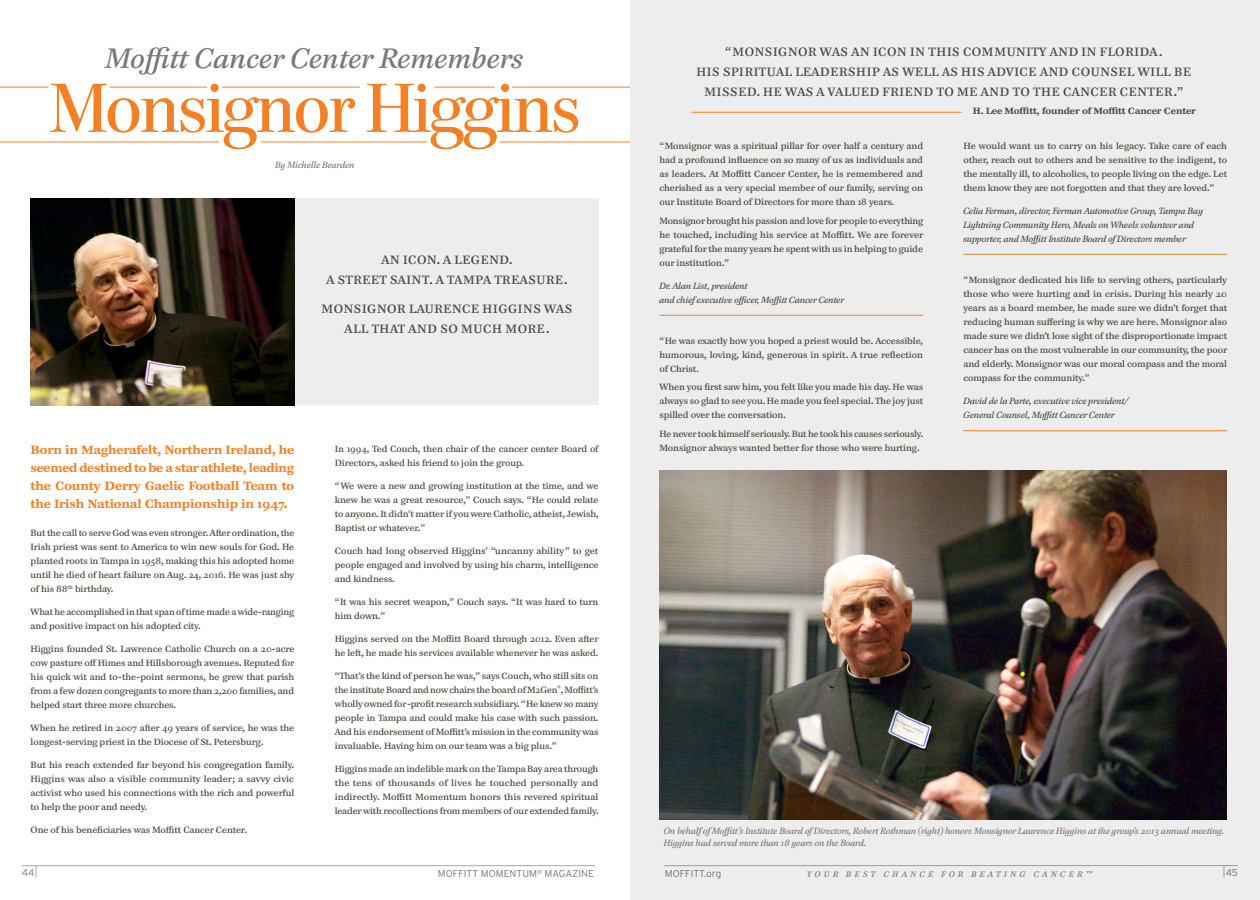
<style>
.page{position:relative;width:1260px;height:900px;background:#fff}
.page>*{position:absolute;margin:0;border:0;box-sizing:border-box;transform-origin:0 0}
.Body_Copy{font:69px "Paperback 96";letter-spacing:-.02em;color:#f48026}
.Body_Copy-2{font:italic 28px "Paperback 12";letter-spacing:.01em;color:#76787b}
.Body_Copy-3{font:12px/20px "Paperback 9";letter-spacing:.05em;color:#4c4a3f;text-align:center}
.Body_Copy-4{font:700 12px/18px "Paperback 9";letter-spacing:-.01em;color:#f48026;text-align:justify}
.t1{font:300 10px "Interstate";color:#76787b}
.Body_Copy-5{font:9px/14px "Paperback 9";letter-spacing:-.01em;color:#4c4a3f;text-align:justify}
.Body_Copy-6{font:italic 9px/14px "Paperback 12";letter-spacing:-.01em;color:#4c4a3f}
.Body_Copy-7{font:italic 9px/12px "Paperback 12";letter-spacing:-.01em;color:#76787b}
.Body_Copy-8{font:9px/14px "Paperback 9";letter-spacing:-.03em;color:#4c4a3f}
.Body_Copy-9{font:700 9px "Paperback 9";letter-spacing:-.01em;color:#4c4a3f}
.t2{font:italic 8px "Paperback 12";letter-spacing:.42em;color:#76787b}
</style>
<div class="page">
<hr style="left:22px;top:865px;width:573px;height:1px;background:#a8a9ad">
<div style="left:630px;top:0;width:630px;height:900px;background:#ededed"></div>
<div style="left:190px;top:199px;width:408px;height:206px;background:#ededed"></div>
<img style="left:31px;top:199px;width:263px;height:206px">
<hr style="left:0;top:142px;width:219px;height:1px;background:#f48026">
<hr style="left:261px;top:142px;width:166px;height:1px;background:#f48026">
<hr style="left:500px;top:142px;width:130px;height:1px;background:#f48026">
<hr style="left:109px;top:87px;width:98px;height:1px;background:#f48026">
<hr style="left:222px;top:87px;width:138px;height:1px;background:#f48026">
<hr style="left:434px;top:87px;width:61px;height:1px;background:#f48026">
<hr style="left:512px;top:87px;width:118px;height:1px;background:#f48026">
<hr style="left:0;top:87px;width:48px;height:1px;background:#f48026">
<hr style="left:660px;top:315px;width:263px;height:1px;background:#f48026">
<hr style="left:963px;top:254px;width:264px;height:1px;background:#f48026">
<hr style="left:963px;top:430px;width:264px;height:1px;background:#f48026">
<img style="left:660px;top:471px;width:566px;height:348px">
<hr style="left:692px;top:112px;width:270px;height:1px;background:#f48026">
<p class="Body_Copy-2" style="left:106px;top:41px;width:420px">Moffitt Cancer Center Remembers</p>
<p class="Body_Copy" style="left:50px;top:70px;width:532px">Monsignor Higgins</p>
<p class="Body_Copy-7" style="left:275px;top:159px;width:81px">By Michelle Bearden</p>
<p class="Body_Copy-3" style="left:326px;top:250px;width:243px">AN ICON. A LEGEND.<br>A STREET SAINT. A TAMPA TREASURE.</p>
<p class="Body_Copy-3" style="left:321px;top:299px;width:252px">MONSIGNOR LAURENCE HIGGINS WAS<br>ALL THAT AND SO MUCH MORE.</p>
<p class="Body_Copy-4" style="left:31px;top:441px;width:265px">Born in Magherafelt, Northern Ireland, he seemed destined to be a star athlete, leading the County Derry Gaelic Football Team to the Irish National Championship in 1947.</p>
<p class="Body_Copy-5" style="left:31px;top:526px;width:265px">But the call to serve God was even stronger. After ordination, the Irish priest was sent to America to win new souls for God. He planted roots in Tampa in 1958, making this his adopted home until he died of heart failure on Aug. 24, 2016. He was just shy of his 88<sup>th</sup> birthday.</p>
<p class="Body_Copy-5" style="left:31px;top:605px;width:265px">What he accomplished in that span of time made a wide-ranging and positive impact on his adopted city.</p>
<p class="Body_Copy-5" style="left:31px;top:642px;width:265px">Higgins founded St. Lawrence Catholic Church on a 20-acre cow pasture off Himes and Hillsborough avenues. Reputed for his quick wit and to-the-point sermons, he grew that parish from a few dozen congregants to more than 2,200 families, and helped start three more churches.</p>
<p class="Body_Copy-5" style="left:31px;top:721px;width:265px">When he retired in 2007 after 49 years of service, he was the longest-serving priest in the Diocese of St. Petersburg.</p>
<p class="Body_Copy-5" style="left:31px;top:758px;width:265px">But his reach extended far beyond his congregation family.<br>Higgins was also a visible community leader; a savvy civic activist who used his connections with the rich and powerful to help the poor and needy.</p>
<p class="Body_Copy-5" style="left:31px;top:823px;width:218px">One of his beneficiaries was Moffitt Cancer Center.</p>
<p class="Body_Copy-5" style="left:335px;top:442px;width:266px">In 1994, Ted Couch, then chair of the cancer center Board of<br>Directors, asked his friend to join the group.</p>
<p class="Body_Copy-5" style="left:335px;top:479px;width:265px">“ We were a new and growing institution at the time, and we knew he was a great resource,” Couch says. “He could relate to anyone. It didn’t matter if you were Catholic, atheist, Jewish, Baptist or whatever.”</p>
<p class="Body_Copy-5" style="left:335px;top:544px;width:265px">Couch had long observed Higgins’ “uncanny ability” to get people engaged and involved by using his charm, intelligence and kindness.</p>
<p class="Body_Copy-5" style="left:335px;top:595px;width:265px">“It was his secret weapon,” Couch says. “It was hard to turn him down.”</p>
<p class="Body_Copy-5" style="left:335px;top:632px;width:265px">Higgins served on the Moffitt Board through 2012. Even after he left, he made his services available whenever he was asked.</p>
<p class="Body_Copy-5" style="left:335px;top:669px;width:265px">“That’s the kind of person he was,” says Couch, who still sits on the institute Board and now chairs the board of M2Gen<sup>®</sup>, Moffitt’s wholly owned for-profit research subsidiary. “He knew so many people in Tampa and could make his case with such passion.<br>And his endorsement of Moffitt’s mission in the community was invaluable. Having him on our team was a big plus.”</p>
<p class="Body_Copy-5" style="left:335px;top:762px;width:265px">Higgins made an indelible mark on the Tampa Bay area through the tens of thousands of lives he touched personally and indirectly. Moffitt Momentum honors this revered spiritual leader with recollections from members of our extended family.</p>
<p class="Body_Copy-3" style="left:696px;top:42px;width:496px">“MONSIGNOR WAS AN ICON IN THIS COMMUNITY AND IN FLORIDA.<br>HIS SPIRITUAL LEADERSHIP AS WELL AS HIS ADVICE AND COUNSEL WILL BE<br>MISSED. HE WAS A VALUED FRIEND TO ME AND TO THE CANCER CENTER.”</p>
<p class="Body_Copy-9" style="left:973px;top:105px;width:224px">H. Lee Moffitt, founder of Moffitt Cancer Center</p>
<p class="Body_Copy-5" style="left:660px;top:139px;width:265px">“Monsignor was a spiritual pillar for over half a century and had a profound influence on so many of us as individuals and as leaders. At Moffitt Cancer Center, he is remembered and cherished as a very special member of our family, serving on our Institute Board of Directors for more than 18 years.</p>
<p class="Body_Copy-5" style="left:660px;top:213px;width:265px">Monsignor brought his passion and love for people to everything he touched, including his service at Moffitt. We are forever grateful for the many years he spent with us in helping to guide our institution.”</p>
<p class="Body_Copy-6" style="left:660px;top:279px;width:186px">Dr. Alan List, president<br>and chief executive officer, Moffitt Cancer Center</p>
<p class="Body_Copy-5" style="left:660px;top:333px;width:265px">“He was exactly how you hoped a priest would be. Accessible, humorous, loving, kind, generous in spirit. A true reflection of Christ.</p>
<p class="Body_Copy-5" style="left:660px;top:380px;width:265px">When you first saw him, you felt like you made his day. He was always so glad to see you. He made you feel special. The joy just spilled over the conversation.</p>
<p class="Body_Copy-8" style="left:660px;top:426px;width:265px">He never took himself seriously. But he took his causes seriously.<br>Monsignor always wanted better for those who were hurting.</p>
<p class="Body_Copy-5" style="left:963px;top:139px;width:265px">He would want us to carry on his legacy. Take care of each other, reach out to others and be sensitive to the indigent, to the mentally ill, to alcoholics, to people living on the edge. Let them know they are not forgotten and that they are loved.”</p>
<p class="Body_Copy-6" style="left:963px;top:204px;width:241px">Celia Ferman, director, Ferman Automotive Group, Tampa Bay<br>Lightning Community Hero, Meals on Wheels volunteer and supporter, and Moffitt Institute Board of Directors member</p>
<p class="Body_Copy-5" style="left:963px;top:273px;width:265px">“Monsignor dedicated his life to serving others, particularly those who were hurting and in crisis. During his nearly 20 years as a board member, he made sure we didn’t forget that reducing human suffering is why we are here. Monsignor also made sure we didn’t lose sight of the disproportionate impact cancer has on the most vulnerable in our community, the poor and elderly. Monsignor was our moral compass and the moral compass for the community.”</p>
<p class="Body_Copy-6" style="left:963px;top:394px;width:167px">David de la Parte, executive vice president/<br>General Counsel, Moffitt Cancer Center</p>
<p class="Body_Copy-7" style="left:664px;top:825px;width:562px">On behalf of Moffitt’s Institute Board of Directors, Robert Rothman (right) honors Monsignor Laurence Higgins at the group’s 2013 annual meeting.<br>Higgins had served more than 18 years on the Board.</p>
<p class="t1" style="left:22px;top:867px;width:14px">44</p>
<p class="t1" style="left:665px;top:868px;width:58px">MOFFITT.org</p>
<p class="t2" style="left:807px;top:870px;width:287px">YOUR BEST CHANCE FOR BEATING CANCER™</p>
<p class="t1" style="left:1226px;top:867px;width:14px">45</p>
<p class="t1" style="left:438px;top:868px;width:158px">MOFFITT MOMENTUM<sup>®</sup> MAGAZINE</p>
</div>
